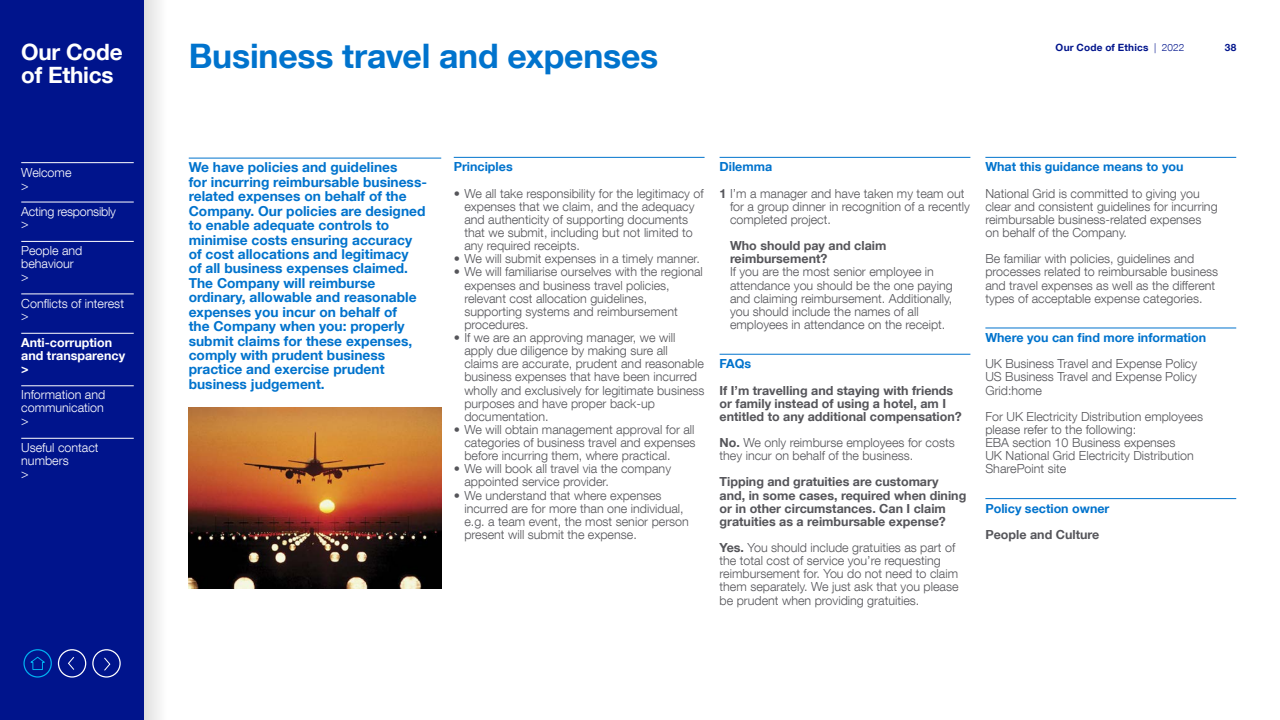
<style>
.page{position:relative;width:1280px;height:720px;background:#fff}
.page>*{position:absolute;margin:0;border:0;box-sizing:border-box;transform-origin:0 0}
.t1{font:700 33.75px "Helvetica Neue LT Com";letter-spacing:-.005em;color:#0073cd}
.t2{font:700 22.5px/23.6px "Helvetica Neue LT Com";letter-spacing:-.01em;color:#fff}
.t3{font:700 13.75px/14.5px "Helvetica Neue LT Com";color:#0073cd}
.t4{font:300 12.5px/13.1px "Helvetica Neue LT Com";color:#55555a}
.t5{font:700 12.5px/13.1px "Helvetica Neue LT Com";color:#55555a}
.t6{font:300 12.5px/13.1px "Helvetica Neue LT Com";color:#fff}
.t7{font:700 12.5px "Helvetica Neue LT Com";color:#0073cd}
.t8{font:700 12.5px/13.1px "Helvetica Neue LT Com";color:#fff}
.t9{font:700 10px "Helvetica Neue LT Com";letter-spacing:.025em;color:#00148c}
.s1{font-weight:300}
.s2{font-weight:700;color:#0073cd}
.s3{font-weight:700}
</style>
<div class="page">
<hr style="left:189px;top:158px;width:252px;height:1px;background:#0073cd">
<svg style="left:144px;top:0;width:16px;height:720px;fill:#e9e9e9"></svg>
<div style="left:0;top:0;width:144px;height:720px;background:#00148c"></div>
<hr style="left:21px;top:162px;width:113px;height:1px;background:#fff">
<hr style="left:21px;top:202px;width:113px;height:1px;background:#fff">
<hr style="left:21px;top:241px;width:113px;height:1px;background:#fff">
<hr style="left:21px;top:294px;width:113px;height:1px;background:#fff">
<hr style="left:21px;top:333px;width:113px;height:1px;background:#fff">
<hr style="left:21px;top:386px;width:113px;height:1px;background:#fff">
<hr style="left:21px;top:438px;width:113px;height:1px;background:#fff">
<div style="left:23px;top:649px;width:29px;height:29px;border:1px solid #00aff0;border-radius:50%"></div>
<svg style="left:30px;top:656px;width:15px;height:14px"></svg>
<svg style="left:68px;top:657px;width:7px;height:13px"></svg>
<svg style="left:104px;top:657px;width:7px;height:14px"></svg>
<div style="left:92px;top:649px;width:29px;height:29px;border:1px solid #fff;border-radius:50%"></div>
<div style="left:58px;top:649px;width:28px;height:29px;border:1px solid #fff;border-radius:50%"></div>
<hr style="left:454px;top:157px;width:251px;height:1px;background:#0073cd">
<hr style="left:720px;top:157px;width:250px;height:1px;background:#0073cd">
<hr style="left:720px;top:354px;width:250px;height:1px;background:#0073cd">
<hr style="left:985px;top:157px;width:251px;height:1px;background:#0073cd">
<hr style="left:985px;top:328px;width:251px;height:1px;background:#0073cd">
<hr style="left:985px;top:498px;width:251px;height:1px;background:#0073cd">
<img style="left:189px;top:408px;width:252px;height:181px">
<h2 class="t2" style="left:21px;top:39px;width:103px">Our Code of Ethics</h2>
<p class="t6" style="left:21px;top:165px;width:52px">Welcome &gt;</p>
<p class="t6" style="left:21px;top:205px;width:96px;line-height:12.5px">Acting responsibly &gt;</p>
<p class="t6" style="left:21px;top:244px;width:63px;line-height:12.8px">People and behaviour &gt;</p>
<p class="t6" style="left:21px;top:297px;width:104px;line-height:12.5px">Conflicts of interest &gt;</p>
<p class="t8" style="left:21px;top:335px;width:105px">Anti-corruption and transparency &gt;</p>
<p class="t6" style="left:21px;top:388px;width:86px;text-align:justify">Information and communication &gt;</p>
<p class="t6" style="left:21px;top:440px;width:79px">Useful contact numbers<br>&gt;</p>
<h1 class="t1" style="left:189px;top:35px;width:471px">Business travel and expenses</h1>
<p class="t9" style="left:1056px;top:41px;width:130px">Our Code of Ethics <span class="s1">| 2022</span></p>
<p class="t9" style="left:1225px;top:41px;width:13px">38</p>
<p class="t3" style="left:189px;top:160px;width:240px">We have policies and guidelines<br>for incurring reimbursable business&shy;related expenses on behalf of the<br>Company. Our policies are designed to enable adequate controls to minimise costs ensuring accuracy of cost allocations and legitimacy<br>of all business expenses claimed.<br>The Company will reimburse ordinary, allowable and reasonable expenses you incur on behalf of<br>the Company when you: properly submit claims for these expenses, comply with prudent business practice and exercise prudent business judgement.</p>
<p class="t7" style="left:454px;top:159px;width:60px">Principles</p>
<p class="t4" style="left:464px;top:186px;width:241px;text-indent:-11px">• We all take responsibility for the legitimacy of expenses that we claim, and the adequacy and authenticity of supporting documents that we submit, including but not limited to any required receipts.</p>
<p class="t4" style="left:454px;top:252px;width:248px">• We will submit expenses in a timely manner.</p>
<p class="t4" style="left:464px;top:265px;width:240px;text-indent:-11px">• We will familiarise ourselves with the regional expenses and business travel policies, relevant cost allocation guidelines, supporting systems and reimbursement procedures.</p>
<p class="t4" style="left:464px;top:331px;width:242px;text-indent:-11px">• If we are an approving manager, we will apply due diligence by making sure all claims are accurate, prudent and reasonable business expenses that have been incurred wholly and exclusively for legitimate business purposes and have proper back-up documentation.</p>
<p class="t4" style="left:464px;top:423px;width:233px;text-align:justify;text-indent:-11px">• We will obtain management approval for all categories of business travel and expenses before incurring them, where practical.</p>
<p class="t4" style="left:464px;top:462px;width:208px;text-indent:-11px">• We will book all travel via the company appointed service provider.</p>
<p class="t4" style="left:464px;top:488px;width:226px;text-indent:-11px">• We understand that where expenses incurred are for more than one individual, e.g. a team event, the most senior person present will submit the expense.</p>
<p class="t4" style="left:720px;top:154px;width:246px;line-height:26.2px"><span class="s2">Dilemma<br></span><span class="s3">1</span> I’m a manager and have taken my team out</p>
<p class="t4" style="left:730px;top:200px;width:241px">for a group dinner in recognition of a recently completed project.</p>
<p class="t5" style="left:730px;top:239px;width:158px">Who should pay and claim reimbursement?</p>
<p class="t4" style="left:730px;top:265px;width:224px">If you are the most senior employee in attendance you should be the one paying and claiming reimbursement. Additionally, you should include the names of all employees in attendance on the receipt.</p>
<p class="t7" style="left:720px;top:356px;width:33px">FAQs</p>
<p class="t5" style="left:720px;top:383px;width:244px">If I’m travelling and staying with friends or family instead of using a hotel, am I entitled to any additional compensation?</p>
<p class="t4" style="left:720px;top:436px;width:237px"><span class="s3">No.</span> We only reimburse employees for costs they incur on behalf of the business.</p>
<p class="t5" style="left:720px;top:475px;width:248px">Tipping and gratuities are customary and, in some cases, required when dining or in other circumstances. Can I claim gratuities as a reimbursable expense?</p>
<p class="t4" style="left:720px;top:541px;width:240px"><span class="s3">Yes.</span> You should include gratuities as part of the total cost of service you’re requesting reimbursement for. You do not need to claim them separately. We just ask that you please be prudent when providing gratuities.</p>
<p class="t7" style="left:985px;top:159px;width:200px">What this guidance means to you</p>
<p class="t4" style="left:985px;top:186px;width:234px">National Grid is committed to giving you clear and consistent guidelines for incurring reimbursable business-related expenses on behalf of the Company.</p>
<p class="t4" style="left:985px;top:252px;width:234px">Be familiar with policies, guidelines and processes related to reimbursable business and travel expenses as well as the different types of acceptable expense categories.</p>
<p class="t7" style="left:985px;top:330px;width:222px">Where you can find more information</p>
<p class="t4" style="left:985px;top:357px;width:213px;text-align:justify">UK Business Travel and Expense Policy US Business Travel and Expense Policy Grid:home</p>
<p class="t4" style="left:985px;top:410px;width:219px">For UK Electricity Distribution employees please refer to the following:<br>EBA section 10 Business expenses<br>UK National Grid Electricity Distribution SharePoint site</p>
<p class="t7" style="left:985px;top:500px;width:126px">Policy section owner</p>
<p class="t5" style="left:985px;top:528px;width:115px">People and Culture</p>
</div>
